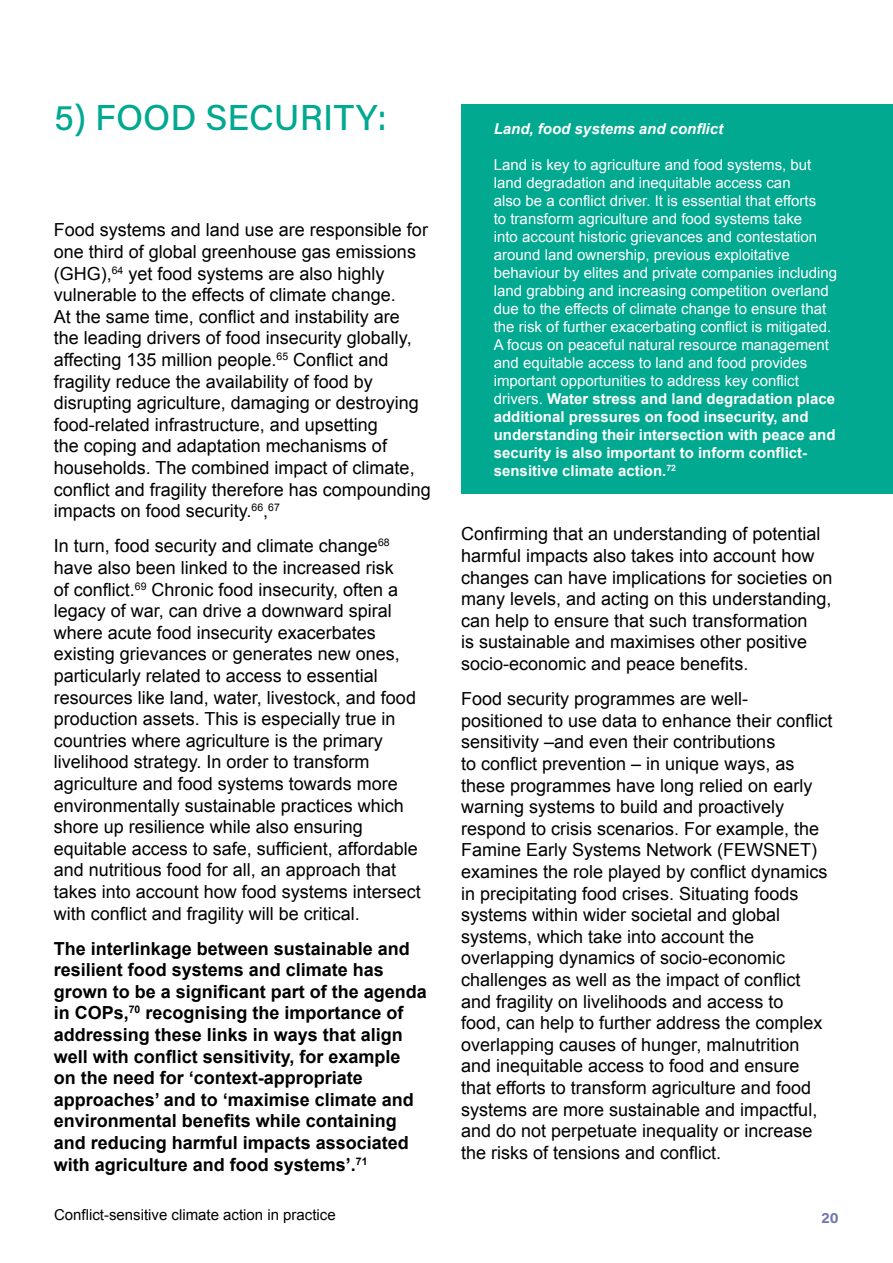
<style>
.page{position:relative;width:893px;height:1263px;background:#fff}
.page>*{position:absolute;margin:0;border:0;box-sizing:border-box;transform-origin:0 0}
.t1{font:500 36px "Acumin Pro";color:#00a990}
.t2{font:18px/21.6px "Arial";color:#000}
.t3{font:700 18px/21.6px "Arial";color:#000}
.t4{font:15px/18px "Arial";color:#fff}
.t5{font:15px "Arial";color:#000}
.t6{font:italic 700 15px "Arial";color:#fff}
.t7{font:700 15px "Acumin Pro";color:#7176af}
.s1{font-weight:700}
</style>
<div class="page">
<div style="left:461px;top:104px;width:432px;height:389px;background:#00a990"></div>
<h1 class="t1" style="left:54px;top:93px;width:334px">5) FOOD SECURITY:</h1>
<p class="t2" style="left:54px;top:219px;width:379px">Food systems and land use are responsible for one third of global greenhouse gas emissions (GHG),<sup>64</sup> yet food systems are also highly vulnerable to the effects of climate change.<br>At the same time, conflict and instability are<br>the leading drivers of food insecurity globally, affecting 135 million people.<sup>65</sup> Conflict and fragility reduce the availability of food by disrupting agriculture, damaging or destroying food-related infrastructure, and upsetting<br>the coping and adaptation mechanisms of households. The combined impact of climate, conflict and fragility therefore has compounding impacts on food security.<sup>66</sup>,<sup>67</sup></p>
<p class="t2" style="left:54px;top:535px;width:369px">In turn, food security and climate change<sup>68 </sup>have also been linked to the increased risk<br>of conflict.<sup>69</sup> Chronic food insecurity, often a legacy of war, can drive a downward spiral where acute food insecurity exacerbates existing grievances or generates new ones, particularly related to access to essential resources like land, water, livestock, and food production assets. This is especially true in countries where agriculture is the primary livelihood strategy. In order to transform agriculture and food systems towards more environmentally sustainable practices which shore up resilience while also ensuring equitable access to safe, sufficient, affordable and nutritious food for all, an approach that takes into account how food systems intersect with conflict and fragility will be critical.</p>
<p class="t3" style="left:54px;top:938px;width:375px">The interlinkage between sustainable and resilient food systems and climate has grown to be a significant part of the agenda in COPs,<sup>70</sup> recognising the importance of addressing these links in ways that align well with conflict sensitivity, for example on the need for ‘context-appropriate approaches’ and to ‘maximise climate and environmental benefits while containing and reducing harmful impacts associated with agriculture and food systems’.<sup>71</sup></p>
<p class="t6" style="left:494px;top:119px;width:231px">Land, food systems and conflict</p>
<p class="t4" style="left:494px;top:156px;width:345px">Land is key to agriculture and food systems, but land degradation and inequitable access can<br>also be a conflict driver. It is essential that efforts<br>to transform agriculture and food systems take<br>into account historic grievances and contestation around land ownership, previous exploitative behaviour by elites and private companies including land grabbing and increasing competition overland due to the effects of climate change to ensure that the risk of further exacerbating conflict is mitigated.<br>A focus on peaceful natural resource management and equitable access to land and food provides important opportunities to address key conflict drivers. <span class="s1">Water stress and land degradation place additional pressures on food insecurity, and understanding their intersection with peace and security is also important to inform conflict&shy;sensitive climate action.</span><sup>72</sup></p>
<p class="t2" style="left:461px;top:523px;width:373px">Confirming that an understanding of potential harmful impacts also takes into account how changes can have implications for societies on many levels, and acting on this understanding, can help to ensure that such transformation<br>is sustainable and maximises other positive socio-economic and peace benefits.</p>
<p class="t2" style="left:461px;top:688px;width:373px">Food security programmes are well&shy;positioned to use data to enhance their conflict sensitivity –and even their contributions<br>to conflict prevention – in unique ways, as these programmes have long relied on early warning systems to build and proactively respond to crisis scenarios. For example, the Famine Early Systems Network (FEWSNET) examines the role played by conflict dynamics in precipitating food crises. Situating foods systems within wider societal and global systems, which take into account the overlapping dynamics of socio-economic challenges as well as the impact of conflict and fragility on livelihoods and access to<br>food, can help to further address the complex overlapping causes of hunger, malnutrition and inequitable access to food and ensure that efforts to transform agriculture and food systems are more sustainable and impactful, and do not perpetuate inequality or increase the risks of tensions and conflict.</p>
<p class="t5" style="left:54px;top:1205px;width:283px">Conflict-sensitive climate action in practice</p>
<p class="t7" style="left:821px;top:1207px;width:19px">20</p>
</div>
